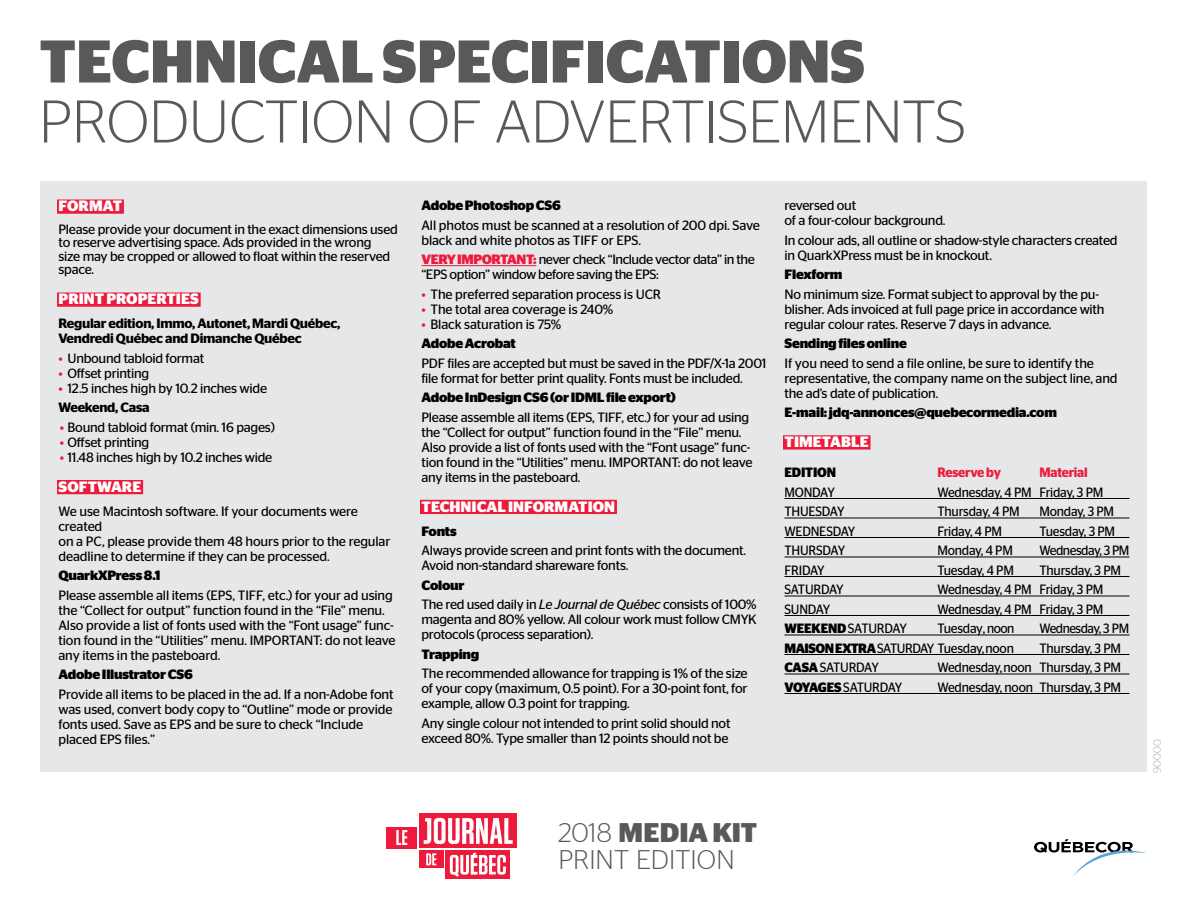
<style>
.page{position:relative;width:1188px;height:918px;background:#fff}
.page>*{position:absolute;margin:0;border:0;box-sizing:border-box;transform-origin:0 0}
.t1{font:300 60px "Stag Sans";letter-spacing:-.005em;color:#58595b}
.t2{font:700 60px "Stag Sans";letter-spacing:-.005em;color:#58595b}
.t3{font:300 27px/27px "Stag Sans";letter-spacing:.005em;color:#58595b}
.t4{font:700 15px "Stag Sans";color:#fff}
.t5{font:13.5px/15px "Stag Sans";letter-spacing:-.02em;color:#000}
.t6{font:13.5px "Stag Sans";letter-spacing:-.02em;color:#000;scale:.95 1}
.t7{font:700 13.5px "Stag Sans";letter-spacing:-.02em;color:#000}
.t8{font:600 13.5px/15px "Stag Sans";letter-spacing:-.02em;color:#000}
.t9{font:600 13.5px "Stag Sans";letter-spacing:-.02em;color:#ed1a3b;scale:.95 1}
.t10{font:13.5px "Stag Sans";letter-spacing:-.04em;color:#000;scale:.95 1}
.t11{font:13.5px "Stag Sans";letter-spacing:-.04em;color:#000;scale:.94 1}
.t12{font:700 13.5px "Stag Sans";letter-spacing:-.02em;color:#000;scale:.95 1}
.t13{font:300 10.5px "Stag Sans";letter-spacing:.005em;color:#a7a9ac}
.s1{color:#ed1a3b}
.s2{font-weight:600}
.s3{font-weight:700;color:#ed1a3b}
.s4{font-weight:700}
.s5{font-style:italic}
</style>
<div class="page">
<div style="left:445px;top:851px;width:65px;height:28px;background:#ed1a3b"></div>
<svg style="left:450px;top:853px;width:56px;height:24px"></svg>
<div style="left:419px;top:851px;width:24px;height:17px;background:#ed1a3b"></div>
<div style="left:419px;top:814px;width:98px;height:34px;background:#ed1a3b"></div>
<svg style="left:426px;top:853px;width:10px;height:12px"></svg>
<div style="left:387px;top:827px;width:30px;height:21px;background:#ed1a3b"></div>
<svg style="left:396px;top:830px;width:11px;height:15px"></svg>
<svg style="left:424px;top:818px;width:89px;height:26px"></svg>
<svg style="left:1034px;top:839px;width:112px;height:37px"></svg>
<div style="left:40px;top:182px;width:1108px;height:590px;background:#e6e7e8"></div>
<div style="left:57px;top:199px;width:67px;height:15px;background:#ed1a3b"></div>
<div style="left:57px;top:292px;width:144px;height:15px;background:#ed1a3b"></div>
<div style="left:57px;top:480px;width:86px;height:14px;background:#ed1a3b"></div>
<hr style="left:422px;top:265px;width:114px;height:1px;background:#ed1a3b">
<div style="left:420px;top:500px;width:197px;height:14px;background:#ed1a3b"></div>
<div style="left:783px;top:435px;width:87px;height:15px;background:#ed1a3b"></div>
<hr style="left:784px;top:498px;width:346px;height:1px;background:#000">
<hr style="left:784px;top:518px;width:346px;height:1px;background:#000">
<hr style="left:784px;top:537px;width:346px;height:1px;background:#000">
<hr style="left:784px;top:557px;width:346px;height:1px;background:#000">
<hr style="left:784px;top:576px;width:346px;height:1px;background:#000">
<hr style="left:784px;top:596px;width:346px;height:1px;background:#000">
<hr style="left:784px;top:615px;width:346px;height:1px;background:#000">
<hr style="left:784px;top:635px;width:346px;height:1px;background:#000">
<hr style="left:784px;top:654px;width:346px;height:1px;background:#000">
<hr style="left:784px;top:674px;width:346px;height:1px;background:#000">
<hr style="left:784px;top:693px;width:346px;height:1px;background:#000">
<h1 class="t2" style="left:39px;top:27px;width:828px">TECHNICAL SPECIFICATIONS</h1>
<h1 class="t1" style="left:39px;top:89px;width:929px">PRODUCTION OF ADVERTISEMENTS</h1>
<p class="t4" style="left:59px;top:198px;width:65px">FORMAT</p>
<p class="t5" style="left:58px;top:222px;width:341px;line-height:13.5px">Please provide your document in the exact dimensions used to reserve advertising space. Ads provided in the wrong<br>size may be cropped or allowed to float within the reserved space.</p>
<p class="t4" style="left:59px;top:291px;width:142px">PRINT PROPERTIES</p>
<p class="t8" style="left:58px;top:316px;width:283px">Regular edition, Immo, Autonet, Mardi Québec,<br>Vendredi Québec and Dimanche Québec</p>
<p class="t5" style="left:58px;top:351px;width:147px"><span class="s1">•</span> Unbound tabloid format</p>
<p class="t5" style="left:58px;top:366px;width:92px"><span class="s1">•</span> Offset printing</p>
<p class="t5" style="left:58px;top:378px;width:210px;line-height:19.5px"><span class="s1">•</span> 12.5 inches high by 10.2 inches wide<br><span class="s2">Weekend, Casa</span></p>
<p class="t5" style="left:60px;top:420px;width:216px"><span class="s1">•</span> Bound tabloid format (min. 16 pages)</p>
<p class="t5" style="left:60px;top:435px;width:91px"><span class="s1">•</span> Offset printing</p>
<p class="t5" style="left:60px;top:450px;width:214px"><span class="s1">•</span> 11.48 inches high by 10.2 inches wide</p>
<p class="t4" style="left:59px;top:478px;width:84px">SOFTWARE</p>
<p class="t5" style="left:58px;top:504px;width:334px">We use Macintosh software. If your documents were created<br>on a PC, please provide them 48 hours prior to the regular deadline to determine if they can be processed.</p>
<p class="t7" style="left:58px;top:568px;width:104px">QuarkXPress 8.1</p>
<p class="t5" style="left:58px;top:588px;width:339px">Please assemble all items (EPS, TIFF, etc.) for your ad using the “Collect for output” function found in the “File” menu.<br>Also provide a list of fonts used with the “Font usage” func&shy;tion found in the “Utilities” menu. IMPORTANT: do not leave any items in the pasteboard.</p>
<p class="t7" style="left:58px;top:667px;width:136px">Adobe Illustrator CS6</p>
<p class="t5" style="left:58px;top:687px;width:337px">Provide all items to be placed in the ad. If a non-Adobe font was used, convert body copy to “Outline” mode or provide fonts used. Save as EPS and be sure to check “Include placed EPS files.”</p>
<p class="t7" style="left:422px;top:198px;width:141px">Adobe Photoshop CS6</p>
<p class="t5" style="left:422px;top:217px;width:340px">All photos must be scanned at a resolution of 200 dpi. Save black and white photos as TIFF or EPS.</p>
<p class="t5" style="left:422px;top:252px;width:335px"><span class="s3">VERY IMPORTANT:</span> never check “Include vector data” in the “EPS option” window before saving the EPS:</p>
<p class="t5" style="left:422px;top:286px;width:241px"><span class="s1">•</span> The preferred separation process is UCR</p>
<p class="t5" style="left:422px;top:301px;width:193px"><span class="s1">•</span> The total area coverage is 240%</p>
<p class="t5" style="left:422px;top:314px;width:141px;line-height:19.5px"><span class="s1">•</span> Black saturation is 75%<br><span class="s4">Adobe Acrobat</span></p>
<p class="t5" style="left:422px;top:355px;width:347px">PDF files are accepted but must be saved in the PDF/X-1a 2001 file format for better print quality. Fonts must be included.</p>
<p class="t7" style="left:422px;top:390px;width:256px">Adobe InDesign CS6 (or IDML file export)</p>
<p class="t5" style="left:422px;top:409px;width:332px">Please assemble all items (EPS, TIFF, etc.) for your ad using the “Collect for output” function found in the “File” menu.<br>Also provide a list of fonts used with the “Font usage” func&shy;tion found in the “Utilities” menu. IMPORTANT: do not leave any items in the pasteboard.</p>
<p class="t4" style="left:422px;top:498px;width:195px">TECHNICAL INFORMATION</p>
<p class="t7" style="left:422px;top:523px;width:37px">Fonts</p>
<p class="t5" style="left:422px;top:543px;width:326px">Always provide screen and print fonts with the document.<br>Avoid non-standard shareware fonts.</p>
<p class="t5" style="left:422px;top:575px;width:337px;line-height:19.5px"><span class="s4">Colour<br></span>The red used daily in <span class="s5">Le Journal de Québec</span> consists of 100%</p>
<p class="t5" style="left:422px;top:612px;width:337px">magenta and 80% yellow. All colour work must follow CMYK protocols (process separation).</p>
<p class="t7" style="left:422px;top:646px;width:59px">Trapping</p>
<p class="t5" style="left:422px;top:666px;width:328px;text-align:justify">The recommended allowance for trapping is 1% of the size of your copy (maximum, 0.5 point). For a 30-point font, for example, allow 0.3 point for trapping.</p>
<p class="t5" style="left:422px;top:715px;width:311px">Any single colour not intended to print solid should not exceed 80%. Type smaller than 12 points should not be</p>
<p class="t5" style="left:784px;top:198px;width:162px">reversed out<br>of a four-colour background.</p>
<p class="t5" style="left:784px;top:232px;width:335px">In colour ads, all outline or shadow-style characters created in QuarkXPress must be in knockout.</p>
<p class="t7" style="left:784px;top:267px;width:60px">Flexform</p>
<p class="t5" style="left:784px;top:286px;width:322px">No minimum size. Format subject to approval by the pu&shy;blisher. Ads invoiced at full page price in accordance with regular colour rates. Reserve 7 days in advance.</p>
<p class="t7" style="left:784px;top:336px;width:124px">Sending files online</p>
<p class="t5" style="left:784px;top:355px;width:335px">If you need to send a file online, be sure to identify the representative, the company name on the subject line, and the ad’s date of publication.</p>
<p class="t7" style="left:784px;top:405px;width:274px">E-mail: jdq-annonces@quebecormedia.com</p>
<p class="t4" style="left:785px;top:433px;width:86px">TIMETABLE</p>
<p class="t12" style="left:784px;top:465px;width:56px">EDITION</p>
<p class="t9" style="left:938px;top:465px;width:68px">Reserve by</p>
<p class="t9" style="left:1039px;top:465px;width:52px">Material</p>
<p class="t6" style="left:784px;top:484px;width:54px">MONDAY</p>
<p class="t6" style="left:938px;top:484px;width:176px">Wednesday, 4 PM Friday, 3 PM</p>
<p class="t6" style="left:784px;top:504px;width:65px">THUESDAY</p>
<p class="t6" style="left:938px;top:504px;width:88px">Thursday, 4 PM</p>
<p class="t6" style="left:1039px;top:504px;width:80px">Monday, 3 PM</p>
<p class="t6" style="left:784px;top:523px;width:76px">WEDNESDAY</p>
<p class="t6" style="left:938px;top:523px;width:69px">Friday, 4 PM</p>
<p class="t6" style="left:1039px;top:523px;width:81px">Tuesday, 3 PM</p>
<p class="t6" style="left:784px;top:543px;width:65px">THURSDAY</p>
<p class="t6" style="left:938px;top:543px;width:81px">Monday, 4 PM</p>
<p class="t10" style="left:1039px;top:543px;width:96px">Wednesday, 3 PM</p>
<p class="t6" style="left:784px;top:562px;width:44px">FRIDAY</p>
<p class="t6" style="left:938px;top:562px;width:82px">Tuesday, 4 PM</p>
<p class="t6" style="left:1039px;top:562px;width:87px">Thursday, 3 PM</p>
<p class="t6" style="left:784px;top:582px;width:64px">SATURDAY</p>
<p class="t6" style="left:938px;top:582px;width:176px">Wednesday, 4 PM Friday, 3 PM</p>
<p class="t6" style="left:784px;top:601px;width:50px">SUNDAY</p>
<p class="t6" style="left:938px;top:601px;width:176px">Wednesday, 4 PM Friday, 3 PM</p>
<p class="t6" style="left:784px;top:621px;width:130px"><span class="s4">WEEKEND</span> SATURDAY</p>
<p class="t6" style="left:938px;top:621px;width:82px">Tuesday, noon</p>
<p class="t11" style="left:1039px;top:621px;width:97px">Wednesday, 3 PM</p>
<p class="t6" style="left:784px;top:640px;width:243px"><span class="s4">MAISON EXTRA</span> SATURDAY Tuesday,noon</p>
<p class="t6" style="left:1039px;top:640px;width:87px">Thursday, 3 PM</p>
<p class="t6" style="left:784px;top:660px;width:101px"><span class="s4">CASA</span> SATURDAY</p>
<p class="t6" style="left:938px;top:660px;width:195px">Wednesday,noon Thursday, 3 PM</p>
<p class="t6" style="left:784px;top:679px;width:126px"><span class="s4">VOYAGES</span> SATURDAY</p>
<p class="t6" style="left:938px;top:679px;width:195px">Wednesday, noon Thursday, 3 PM</p>
<h2 class="t3" style="left:558px;top:819px;width:201px">2018 <span class="s4">MEDIA KIT<br></span>PRINT EDITION</h2>
<p class="t13" style="left:1151px;top:772px;width:34px;rotate:-90deg">90000</p>
</div>
